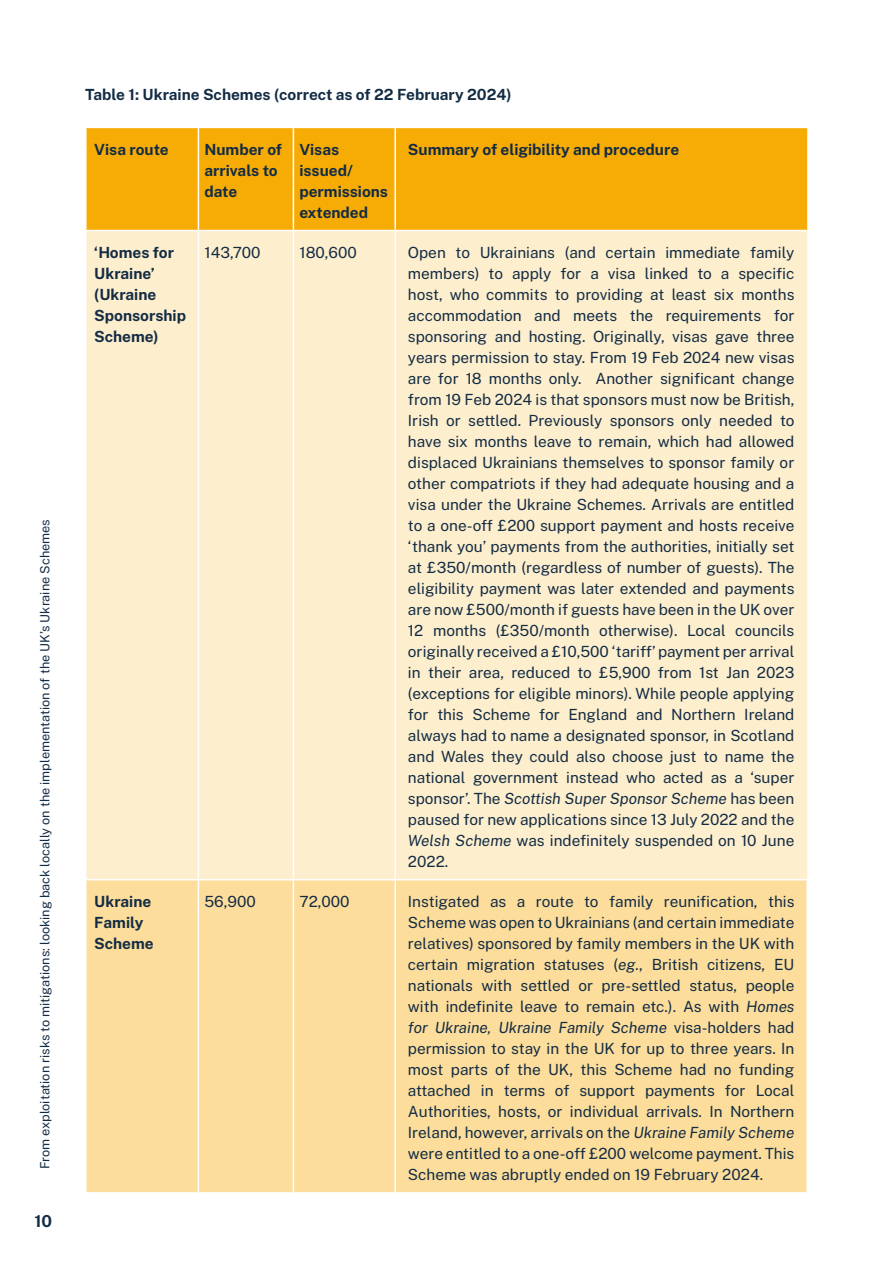
<style>
.page{position:relative;width:893px;height:1263px;background:#fff}
.page>*{position:absolute;margin:0;border:0;box-sizing:border-box;transform-origin:0 0}
.t1{font:700 16.5px "Public Sans";color:#122c45}
.Body{font:15.3px/21px "Public Sans";color:#132c44;text-align:justify}
.Body-2{font:700 15.3px/21px "Public Sans";color:#132c44}
.t2{font:12.75px "Public Sans";color:#132c46}
.s1{font-style:italic}
</style>
<div class="page">
<div style="left:87px;top:128px;width:720px;height:102px;background:#f7ab05"></div>
<div style="left:87px;top:231px;width:720px;height:648px;background:#fdeecd"></div>
<svg style="left:87px;top:880px;width:719px;height:312px;background:#fcdd9d"></svg>
<hr style="left:198px;top:128px;width:1px;height:102px;background:#fff">
<hr style="left:293px;top:128px;width:1px;height:102px;background:#fff">
<hr style="left:394px;top:128px;width:2px;height:102px;background:#fff">
<hr style="left:198px;top:231px;width:1px;height:648px;background:#fff">
<hr style="left:293px;top:231px;width:1px;height:648px;background:#fff">
<hr style="left:394px;top:231px;width:2px;height:648px;background:#fff">
<hr style="left:198px;top:880px;width:1px;height:312px;background:#fff">
<hr style="left:293px;top:880px;width:1px;height:312px;background:#fff">
<hr style="left:394px;top:880px;width:2px;height:312px;background:#fff">
<p class="t2" style="left:36px;top:1169px;width:652px;rotate:-90deg">From exploitation risks to mitigations: looking back locally on the implementation of the UK’s Ukraine Schemes</p>
<p class="t1" style="left:35px;top:1210px;width:19px">10</p>
<p class="Body-2" style="left:85px;top:83px;width:428px">Table 1: Ukraine Schemes (correct as of 22 February 2024)</p>
<p class="Body-2" style="left:94px;top:138px;width:76px">Visa route</p>
<p class="Body-2" style="left:204px;top:138px;width:79px">Number of arrivals to date</p>
<p class="Body-2" style="left:299px;top:138px;width:90px">Visas issued/ permissions extended</p>
<p class="Body-2" style="left:408px;top:138px;width:273px">Summary of eligibility and procedure</p>
<p class="Body-2" style="left:94px;top:241px;width:93px">‘Homes for<br>Ukraine’ (Ukraine<br>Sponsorship<br>Scheme)</p>
<p class="Body" style="left:204px;top:241px;width:58px">143,700</p>
<p class="Body" style="left:299px;top:241px;width:59px">180,600</p>
<p class="Body" style="left:408px;top:241px;width:388px">Open to Ukrainians (and certain immediate family members) to apply for a visa linked to a specific host, who commits to providing at least six months accommodation and meets the requirements for sponsoring and hosting. Originally, visas gave three years permission to stay. From 19 Feb 2024 new visas are for 18 months only. Another significant change from 19 Feb 2024 is that sponsors must now be British, Irish or settled. Previously sponsors only needed to have six months leave to remain, which had allowed displaced Ukrainians themselves to sponsor family or other compatriots if they had adequate housing and a visa under the Ukraine Schemes. Arrivals are entitled to a one-off £200 support payment and hosts receive ‘thank you’ payments from the authorities, initially set at £350/month (regardless of number of guests). The eligibility payment was later extended and payments are now £500/month if guests have been in the UK over 12 months (£350/month otherwise). Local councils originally received a £10,500 ‘tariff’ payment per arrival in their area, reduced to £5,900 from 1st Jan 2023 (exceptions for eligible minors). While people applying for this Scheme for England and Northern Ireland always had to name a designated sponsor, in Scotland and Wales they could also choose just to name the national government instead who acted as a ‘super sponsor’. The <span class="s1">Scottish Super Sponsor Scheme</span> has been paused for new applications since 13 July 2022 and the <span class="s1">Welsh Scheme</span> was indefinitely suspended on 10 June 2022.</p>
<p class="Body-2" style="left:94px;top:890px;width:61px">Ukraine<br>Family<br>Scheme</p>
<p class="Body" style="left:204px;top:890px;width:53px">56,900</p>
<p class="Body" style="left:299px;top:890px;width:52px">72,000</p>
<p class="Body" style="left:408px;top:890px;width:388px">Instigated as a route to family reunification, this Scheme was open to Ukrainians (and certain immediate relatives) sponsored by family members in the UK with certain migration statuses (<span class="s1">eg.</span>, British citizens, EU nationals with settled or pre-settled status, people with indefinite leave to remain etc.). As with <span class="s1">Homes for Ukraine, Ukraine Family Scheme</span> visa-holders had permission to stay in the UK for up to three years. In most parts of the UK, this Scheme had no funding attached in terms of support payments for Local Authorities, hosts, or individual arrivals. In Northern Ireland, however, arrivals on the <span class="s1">Ukraine Family Scheme </span>were entitled to a one-off £200 welcome payment. This Scheme was abruptly ended on 19 February 2024.</p>
</div>
